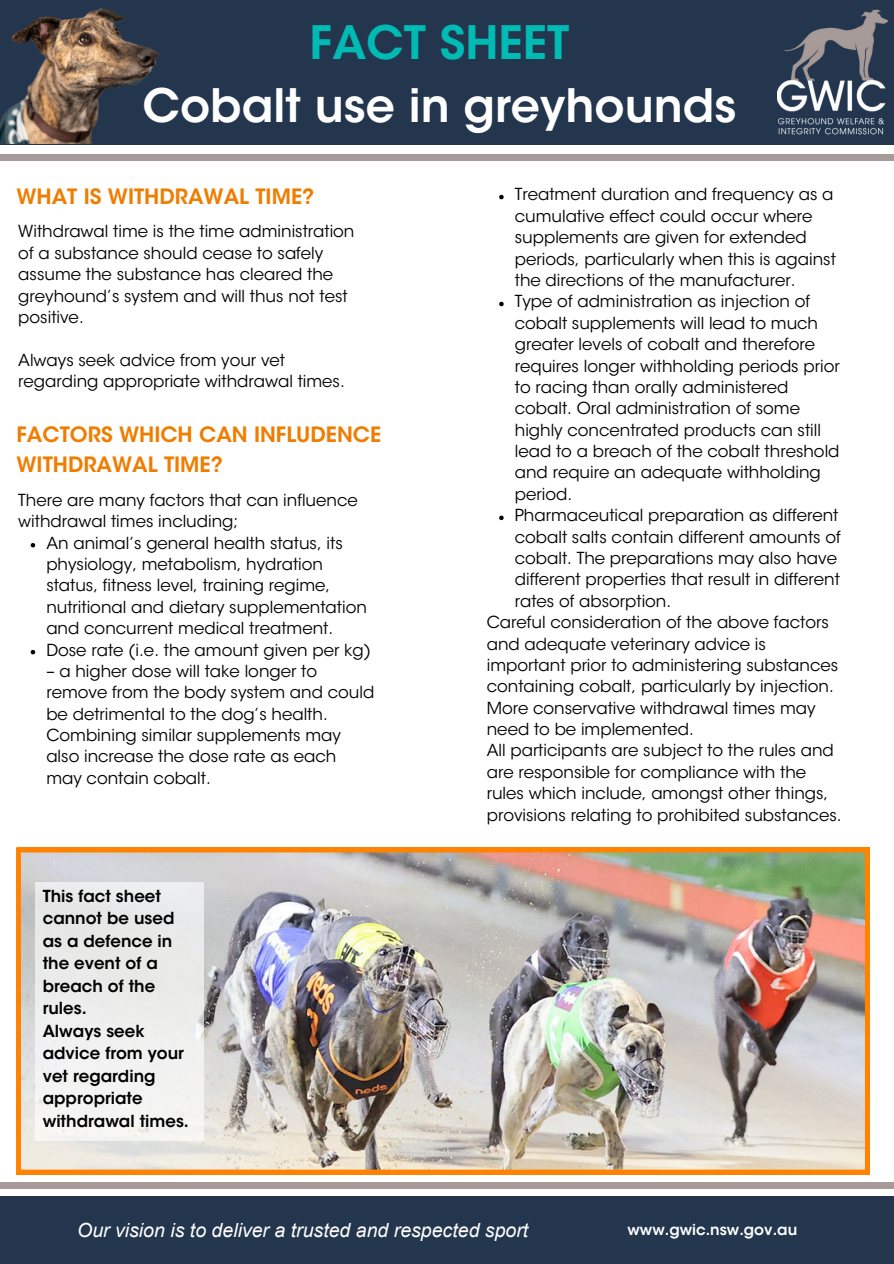
<style>
.page{position:relative;width:894px;height:1264px;background:#fff}
.page>*{position:absolute;margin:0;border:0;box-sizing:border-box;transform-origin:0 0}
.t1{font:600 45.75px/63px "ITC Avant Garde Std";color:#fff;text-align:center}
.t2{font:600 36px "ITC Avant Garde Std";color:#fff}
.t3{font:600 21px/29.2px "ITC Avant Garde Std";color:#ef7d00}
.t4{font:italic 19.5px "Arial";color:#fff}
.t5{font:16.5px/21.3px "ITC Avant Garde Std";color:#000}
.t6{font:600 16.5px/22.5px "ITC Avant Garde Std";color:#000}
.t7{font:600 15px "ITC Avant Garde Std";color:#fff}
.s1{color:#00bbb4}
</style>
<div class="page">
<div style="left:1px;top:0;width:892px;height:145px;background:#23364e"></div>
<img style="left:1px;top:8px;width:158px;height:136px">
<img style="left:777px;top:10px;width:110px;height:125px">
<div style="left:0;top:155px;width:893px;height:6px;background:#a69b98"></div>
<div style="left:0;top:1196px;width:893px;height:67px;background:#23364e"></div>
<div style="left:0;top:1181px;width:893px;height:7px;background:#a69b98"></div>
<img style="left:16px;top:848px;width:853px;height:326px">
<div style="left:35px;top:881px;width:168px;height:259px;background:#edeeee"></div>
<svg style="left:31px;top:543px;width:4px;height:4px"></svg>
<svg style="left:31px;top:650px;width:4px;height:4px"></svg>
<svg style="left:499px;top:195px;width:4px;height:4px"></svg>
<svg style="left:499px;top:302px;width:4px;height:4px"></svg>
<svg style="left:499px;top:515px;width:4px;height:5px"></svg>
<h3 class="t1" style="left:142px;top:16px;width:595px"><span class="s1">FACT SHEET<br></span>Cobalt use in greyhounds</h3>
<p class="t2" style="left:48px;top:73px;width:461px">NEW REGISTRATION TYPES</p>
<p class="t3" style="left:16px;top:184px;width:299px">WHAT IS WITHDRAWAL TIME?</p>
<p class="t5" style="left:18px;top:223px;width:337px">Withdrawal time is the time administration of a substance should cease to safely assume the substance has cleared the greyhound’s system and will thus not test positive.</p>
<p class="t5" style="left:18px;top:351px;width:328px">Always seek advice from your vet regarding appropriate withdrawal times.</p>
<p class="t3" style="left:16px;top:422px;width:366px">FACTORS WHICH CAN INFLUDENCE<br>WITHDRAWAL TIME?</p>
<p class="t5" style="left:18px;top:491px;width:341px">There are many factors that can influence withdrawal times including;</p>
<p class="t5" style="left:46px;top:534px;width:322px">An animal’s general health status, its physiology, metabolism, hydration status, fitness level, training regime, nutritional and dietary supplementation and concurrent medical treatment.</p>
<p class="t5" style="left:46px;top:641px;width:326px">Dose rate (i.e. the amount given per kg)</p>
<p class="t5" style="left:46px;top:662px;width:329px">– a higher dose will take longer to remove from the body system and could be detrimental to the dog’s health.<br>Combining similar supplements may also increase the dose rate as each may contain cobalt.</p>
<p class="t6" style="left:43px;top:886px;width:148px">This fact sheet cannot be used as a defence in the event of a breach of the rules.<br>Always seek advice from your vet regarding appropriate withdrawal times.</p>
<p class="t5" style="left:514px;top:186px;width:322px">Treatment duration and frequency as a cumulative effect could occur where supplements are given for extended periods, particularly when this is against the directions of the manufacturer.</p>
<h5 class="t5" style="left:514px;top:293px;width:326px">Type of administration as injection of cobalt supplements will lead to much greater levels of cobalt and therefore requires longer withholding periods prior to racing than orally administered cobalt. Oral administration of some highly concentrated products can still lead to a breach of the cobalt threshold and require an adequate withholding period.</h5>
<h4 class="t5" style="left:514px;top:506px;width:327px">Pharmaceutical preparation as different cobalt salts contain different amounts of cobalt. The preparations may also have different properties that result in different rates of absorption.</h4>
<h5 class="t5" style="left:486px;top:613px;width:353px">Careful consideration of the above factors and adequate veterinary advice is important prior to administering substances containing cobalt, particularly by injection.<br>More conservative withdrawal times may need to be implemented.</h5>
<h5 class="t5" style="left:486px;top:741px;width:356px">All participants are subject to the rules and are responsible for compliance with the rules which include, amongst other things, provisions relating to prohibited substances.</h5>
<p class="t4" style="left:77px;top:1219px;width:452px">Our vision is to deliver a trusted and respected sport</p>
<p class="t7" style="left:627px;top:1224px;width:171px">www.gwic.nsw.gov.au</p>
</div>
